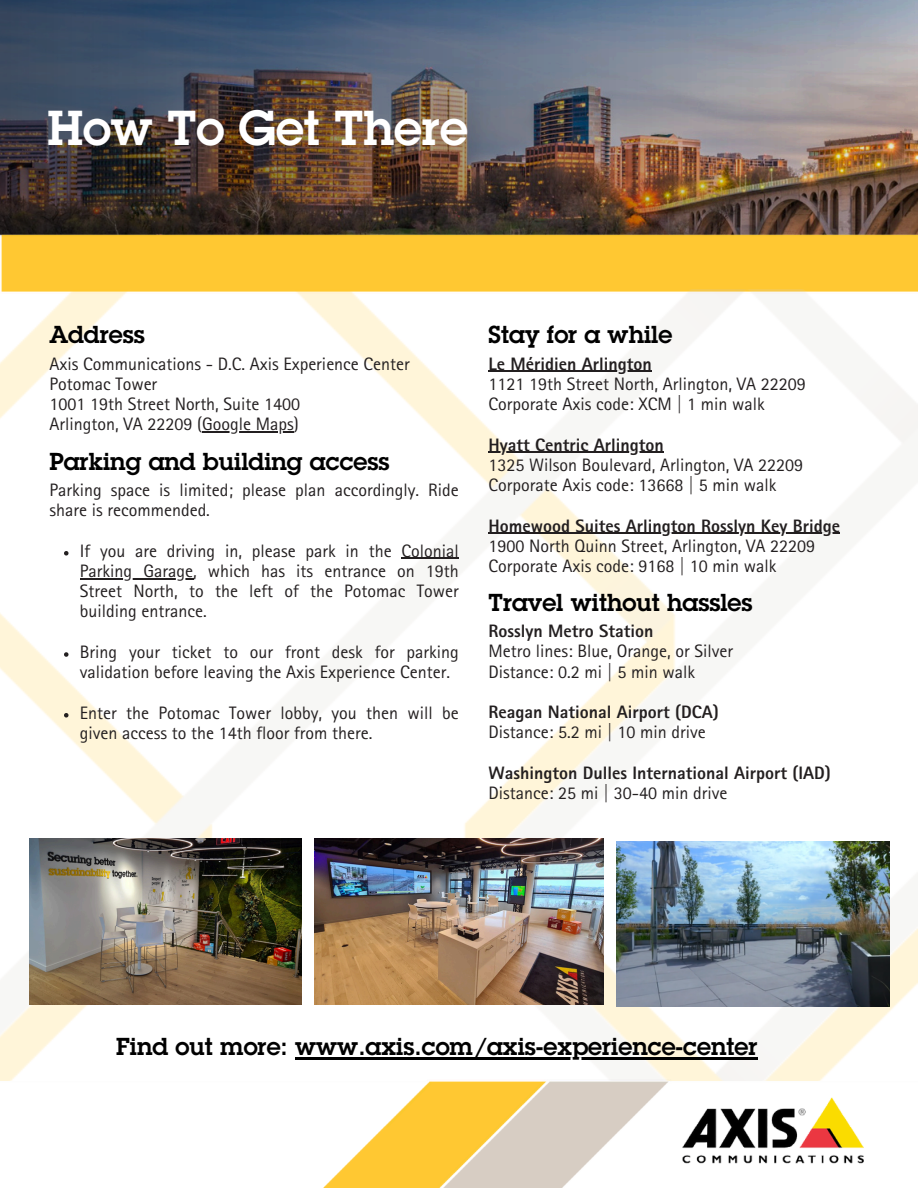
<style>
.page{position:relative;width:918px;height:1188px;background:#fff}
.page>*{position:absolute;margin:0;border:0;box-sizing:border-box;transform-origin:0 0}
.t1{font:600 48px "Lubalin Graph ECG";color:#fff}
.t2{font:600 24px "Lubalin Graph ECG";color:#000}
.t3{font:18px/20.2px "Rotis Sans Serif Pro";color:#231f20}
.t4{font:800 18px "Rotis Sans Serif Pro";color:#231f20}
</style>
<div class="page">
<img style="left:0;top:0;width:918px;height:1188px">
<img style="left:0;top:290px;width:918px;height:791px">
<img style="left:29px;top:839px;width:272px;height:165px">
<img style="left:617px;top:841px;width:272px;height:165px">
<img style="left:315px;top:839px;width:288px;height:165px">
<hr style="left:202px;top:431px;width:92px;height:2px;background:#231f20">
<svg style="left:64px;top:551px;width:5px;height:5px"></svg>
<hr style="left:402px;top:558px;width:57px;height:1px;background:#231f20">
<hr style="left:80px;top:578px;width:113px;height:1px;background:#231f20">
<svg style="left:64px;top:652px;width:5px;height:5px"></svg>
<svg style="left:64px;top:713px;width:5px;height:5px"></svg>
<hr style="left:489px;top:371px;width:163px;height:1px;background:#231f20">
<hr style="left:489px;top:452px;width:175px;height:1px;background:#231f20">
<hr style="left:489px;top:533px;width:351px;height:1px;background:#231f20">
<hr style="left:295px;top:1058px;width:463px;height:2px;background:#000">
<p class="t1" style="left:48px;top:111px;width:422px">How To Get There</p>
<p class="t2" style="left:49px;top:326px;width:97px">Address</p>
<p class="t2" style="left:489px;top:326px;width:185px">Stay for a while</p>
<h1 class="t3" style="left:49px;top:356px;width:362px">Axis Communications - D.C. Axis Experience Center</h1>
<p class="t3" style="left:49px;top:376px;width:109px">Potomac Tower</p>
<p class="t3" style="left:49px;top:397px;width:252px">1001 19th Street North, Suite 1400</p>
<h2 class="t3" style="left:49px;top:417px;width:251px">Arlington, VA 22209 (Google Maps)</h2>
<p class="t2" style="left:49px;top:452px;width:342px">Parking and building access</p>
<h2 class="t3" style="left:49px;top:482px;width:411px">Parking space is limited; please plan accordingly. Ride share is recommended.</h2>
<p class="t3" style="left:80px;top:543px;width:380px">If you are driving in, please park in the Colonial</p>
<p class="t3" style="left:80px;top:563px;width:380px;text-align:justify">Parking Garage, which has its entrance on 19th Street North, to the left of the Potomac Tower building entrance.</p>
<p class="t3" style="left:80px;top:644px;width:380px">Bring your ticket to our front desk for parking validation before leaving the Axis Experience Center.</p>
<p class="t3" style="left:80px;top:705px;width:380px">Enter the Potomac Tower lobby, you then will be given access to the 14th floor from there.</p>
<p class="t4" style="left:489px;top:357px;width:165px">Le Méridien Arlington</p>
<p class="t3" style="left:489px;top:376px;width:319px">1121 19th Street North, Arlington, VA 22209</p>
<p class="t3" style="left:489px;top:397px;width:278px">Corporate Axis code: XCM | 1 min walk</p>
<p class="t4" style="left:489px;top:438px;width:177px">Hyatt Centric Arlington</p>
<p class="t3" style="left:489px;top:457px;width:316px">1325 Wilson Boulevard, Arlington, VA 22209</p>
<p class="t3" style="left:489px;top:478px;width:289px">Corporate Axis code: 13668 | 5 min walk</p>
<p class="t4" style="left:489px;top:519px;width:353px">Homewood Suites Arlington Rosslyn Key Bridge</p>
<p class="t3" style="left:489px;top:538px;width:328px">1900 North Quinn Street, Arlington, VA 22209</p>
<p class="t3" style="left:489px;top:559px;width:289px">Corporate Axis code: 9168 | 10 min walk</p>
<p class="t2" style="left:489px;top:594px;width:265px">Travel without hassles</p>
<p class="t4" style="left:489px;top:625px;width:166px">Rosslyn Metro Station</p>
<p class="t3" style="left:489px;top:644px;width:246px">Metro lines: Blue, Orange, or Silver</p>
<p class="t3" style="left:489px;top:664px;width:208px">Distance: 0.2 mi | 5 min walk</p>
<p class="t4" style="left:489px;top:706px;width:232px">Reagan National Airport (DCA)</p>
<p class="t3" style="left:489px;top:725px;width:219px">Distance: 5.2 mi | 10 min drive</p>
<p class="t4" style="left:489px;top:766px;width:344px">Washington Dulles International Airport (IAD)</p>
<p class="t3" style="left:489px;top:785px;width:240px">Distance: 25 mi | 30-40 min drive</p>
<p class="t2" style="left:116px;top:1038px;width:643px">Find out more: www.axis.com/axis-experience-center</p>
</div>
